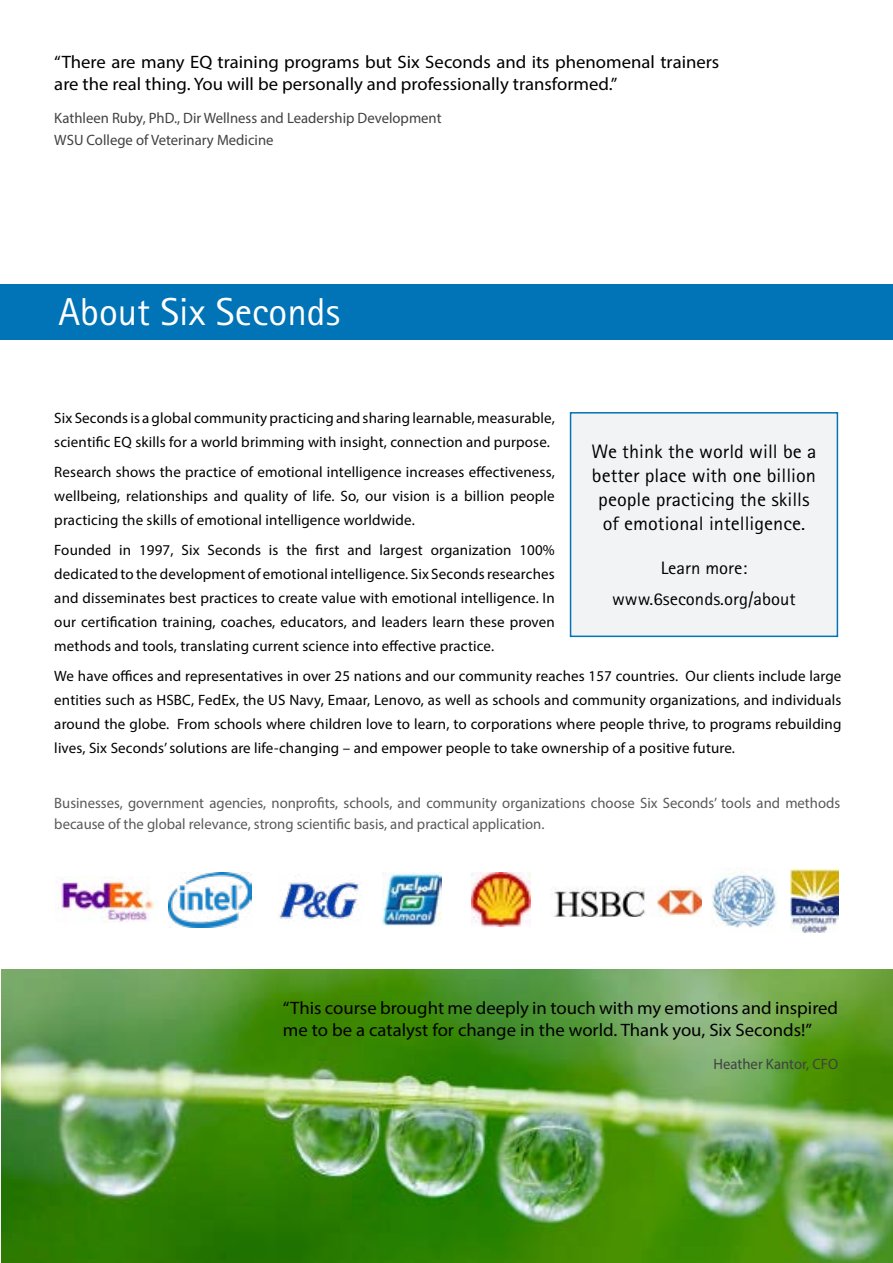
<style>
.page{position:relative;width:893px;height:1263px;background:#fff}
.page>*{position:absolute;margin:0;border:0;box-sizing:border-box;transform-origin:0 0}
.t1{font:39px "Rotis Sans Serif Std";color:#fff}
.t2{font:19.5px/24px "Rotis Sans Serif Std";color:#000;text-align:center;scale:1.04 1}
.t3{font:18px/22.5px "Myriad Pro";color:#000;scale:1.04 1}
.t4{font:18px/30.8px "Rotis Sans Serif Std";color:#000;text-align:center;scale:1.04 1}
.t5{font:15px/24px "Myriad Pro";letter-spacing:.01em;color:#000;text-align:justify}
.t6{font:15px/21px "Myriad Pro";color:#58595b}
.t7{font:15px/22.5px "Myriad Pro";color:#414042}
</style>
<div class="page">
<img style="left:1px;top:969px;width:892px;height:294px">
<div style="left:0;top:284px;width:893px;height:55px;background:#0074b7"></div>
<img style="left:56px;top:876px;width:99px;height:47px">
<img style="left:471px;top:872px;width:59px;height:55px">
<img style="left:554px;top:886px;width:148px;height:31px">
<img style="left:383px;top:872px;width:59px;height:53px">
<img style="left:168px;top:872px;width:83px;height:55px">
<img style="left:278px;top:874px;width:83px;height:47px">
<img style="left:791px;top:869px;width:47px;height:64px">
<img style="left:711px;top:872px;width:66px;height:56px">
<div style="left:571px;top:413px;width:266px;height:223px;background:#f2f3f4"></div>
<div style="left:570px;top:412px;width:268px;height:225px;border:2px solid #0074b7"></div>
<hr style="left:892px;top:213px;width:1px;height:55px;background:#0074b7">
<p class="t3" style="left:54px;top:50px;width:641px">“There are many EQ training programs but Six Seconds and its phenomenal trainers are the real thing. You will be personally and professionally transformed.”</p>
<p class="t7" style="left:54px;top:106px;width:389px">Kathleen Ruby, PhD., Dir Wellness and Leadership Development<br>WSU College of Veterinary Medicine</p>
<h1 class="t1" style="left:59px;top:289px;width:283px">About Six Seconds</h1>
<p class="t5" style="left:54px;top:406px;width:502px">Six Seconds is a global community practicing and sharing learnable, measurable, scientific EQ skills for a world brimming with insight, connection and purpose.</p>
<p class="t5" style="left:54px;top:460px;width:502px">Research shows the practice of emotional intelligence increases effectiveness, wellbeing, relationships and quality of life. So, our vision is a billion people practicing the skills of emotional intelligence worldwide.</p>
<p class="t5" style="left:54px;top:538px;width:502px">Founded in 1997, Six Seconds is the first and largest organization 100% dedicated to the development of emotional intelligence. Six Seconds researches and disseminates best practices to create value with emotional intelligence. In our certification training, coaches, educators, and leaders learn these proven methods and tools, translating current science into effective practice.</p>
<p class="t5" style="left:54px;top:664px;width:789px">We have offices and representatives in over 25 nations and our community reaches 157 countries. Our clients include large entities such as HSBC, FedEx, the US Navy, Emaar, Lenovo, as well as schools and community organizations, and individuals around the globe. From schools where children love to learn, to corporations where people thrive, to programs rebuilding lives, Six Seconds’ solutions are life-changing – and empower people to take ownership of a positive future.</p>
<h2 class="t2" style="left:592px;top:439px;width:218px">We think the world will be a better place with one billion people practicing the skills of emotional intelligence.</h2>
<p class="t4" style="left:612px;top:552px;width:178px">Learn more: www.6seconds.org/about</p>
<p class="t6" style="left:54px;top:792px;width:787px">Businesses, government agencies, nonprofits, schools, and community organizations choose Six Seconds’ tools and methods because of the global relevance, strong scientific basis, and practical application.</p>
<p class="t3" style="left:283px;top:996px;width:535px">“This course brought me deeply in touch with my emotions and inspired me to be a catalyst for change in the world. Thank you, Six Seconds!”</p>
<p class="t7" style="left:714px;top:1052px;width:126px">Heather Kantor, CFO</p>
</div>
